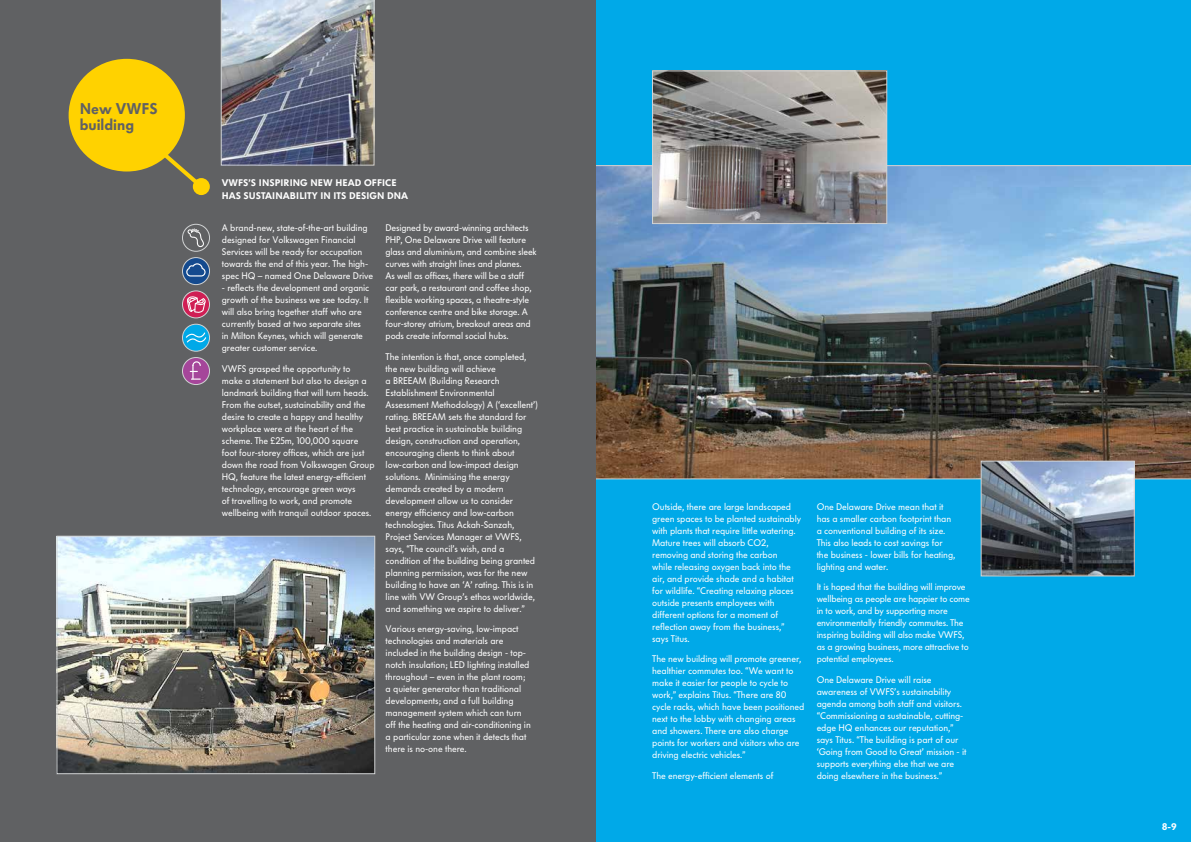
<style>
.page{position:relative;width:1191px;height:842px;background:#fff}
.page>*{position:absolute;margin:0;border:0;box-sizing:border-box;transform-origin:0 0}
.t1{font:900 15.4px/16px "VW Headline";color:#606163}
.t2{font:9.5px/12px "VW Headline";letter-spacing:-.01em;color:#fff}
.t3{font:900 9.5px "VW Headline";color:#fff}
</style>
<div class="page">
<div style="left:595px;top:0;width:596px;height:842px;background:#00a9e8"></div>
<img style="left:595px;top:165px;width:596px;height:314px">
<img style="left:982px;top:463px;width:150px;height:111px">
<div style="left:980px;top:461px;width:154px;height:115px;border:1px solid #d1d3d4"></div>
<img style="left:654px;top:73px;width:231px;height:149px">
<div style="left:652px;top:71px;width:235px;height:153px;border:1px solid #d1d3d4"></div>
<div style="left:0;top:0;width:595px;height:842px;background:#606163"></div>
<img style="left:221px;top:0;width:153px;height:165px">
<img style="left:59px;top:538px;width:314px;height:234px">
<div style="left:57px;top:536px;width:318px;height:238px;border:1px solid #d1d3d4"></div>
<svg style="left:182px;top:224px;width:27px;height:27px"></svg>
<svg style="left:187px;top:229px;width:17px;height:18px"></svg>
<div style="left:182px;top:224px;width:28px;height:28px;border:1px solid #d1d3d4;border-radius:50%"></div>
<svg style="left:182px;top:258px;width:27px;height:27px"></svg>
<svg style="left:186px;top:263px;width:20px;height:13px"></svg>
<div style="left:182px;top:257px;width:28px;height:28px;border:1px solid #d1d3d4;border-radius:50%"></div>
<svg style="left:182px;top:291px;width:27px;height:27px"></svg>
<svg style="left:186px;top:296px;width:20px;height:18px"></svg>
<div style="left:182px;top:291px;width:28px;height:27px;border:1px solid #d1d3d4;border-radius:50%"></div>
<div style="left:182px;top:357px;width:27px;height:27px;background:#a5469a;border-radius:50%"></div>
<svg style="left:190px;top:361px;width:11px;height:19px"></svg>
<div style="left:182px;top:357px;width:28px;height:28px;border:1px solid #d1d3d4;border-radius:50%"></div>
<div style="left:182px;top:324px;width:27px;height:27px;background:#00a9e8;border-radius:50%"></div>
<svg style="left:186px;top:332px;width:20px;height:11px"></svg>
<div style="left:182px;top:324px;width:28px;height:27px;border:1px solid #d1d3d4;border-radius:50%"></div>
<svg style="left:122px;top:122px;width:87px;height:72px"></svg>
<div style="left:69px;top:59px;width:116px;height:112px;background:#ffd200;border-radius:50%"></div>
<div style="left:193px;top:178px;width:17px;height:17px;background:#ffd200;border-radius:50%"></div>
<h1 class="t1" style="left:80px;top:100px;width:80px">NEW VWFS<br>BUILDING</h1>
<h1 class="t1" style="left:80px;top:106px;width:94px">CAN WE FIX IT?</h1>
<p class="t3" style="left:222px;top:177px;width:44px">VWFS’S INSPIRING</p>
<p class="t3" style="left:310px;top:177px;width:9px">NEW</p>
<p class="t3" style="left:335px;top:177px;width:8px">HEA</p>
<p class="t3" style="left:355px;top:177px;width:16px">D OFFICE</p>
<p class="t3" style="left:222px;top:190px;width:7px">HAS</p>
<p class="t3" style="left:243px;top:190px;width:7px">SUSTAINABILITY</p>
<p class="t3" style="left:320px;top:190px;width:42px">IN ITS DESIGN</p>
<p class="t3" style="left:387px;top:190px;width:23px">DNA</p>
<p class="t2" style="left:222px;top:222px;width:153px">A brand-new, state-of-the-art building designed for Volkswagen Financial Services will be ready for occupation towards the end of this year. The high&shy;spec HQ – named One Delaware Drive</p>
<p class="t2" style="left:222px;top:282px;width:149px">- reflects the development and organic growth of the business we see today. It will also bring together staff who are currently based at two separate sites in Milton Keynes, which will generate greater customer service.</p>
<p class="t2" style="left:222px;top:362px;width:154px">VWFS grasped the opportunity to<br>make a statement but also to design a landmark building that will turn heads.<br>From the outset, sustainability and the desire to create a happy and healthy workplace were at the heart of the scheme. The £25m, 100,000 square foot four-storey offices, which are just down the road from Volkswagen Group HQ, feature the latest energy-efficient technology, encourage green ways<br>of travelling to work, and promote wellbeing with tranquil outdoor spaces.</p>
<p class="t2" style="left:386px;top:222px;width:152px">Designed by award-winning architects PHP, One Delaware Drive will feature glass and aluminium, and combine sleek curves with straight lines and planes.<br>As well as offices, there will be a staff car park, a restaurant and coffee shop, flexible working spaces, a theatre-style conference centre and bike storage. A four-storey atrium, breakout areas and pods create informal social hubs.</p>
<p class="t2" style="left:386px;top:350px;width:142px">The intention is that, once completed, the new building will achieve<br>a BREE</p>
<p class="t2" style="left:386px;top:374px;width:154px;text-indent:27px">AM (Building Research<br>Establishment Environmental<br>Assessment Methodology) A (‘excellent’) rating. BREE</p>
<p class="t2" style="left:386px;top:410px;width:151px;text-indent:46px">AM sets the standard for best practice in sustainable building design, construction and operation, encouraging clients to think about low-carbon and low-impact design solutions. Minimising the energy demands created by a modern development allow us to consider energy efficiency and low-carbon technologies. Titus Ackah-Sanzah, Project Services Manager at VWFS, says, “The council’s wish, and a condition of the building being granted planning permission, was for the new building to have an ‘A’ rating. This is in line with VW Group’s ethos worldwide, and something we aspire to deliver.”</p>
<p class="t2" style="left:386px;top:623px;width:147px">Various energy-saving, low-impact technologies and materials are included in the building design - top&shy;notch insulation; LE D lighting installed throughout – even in the plant room; a quieter generator than traditional developments; and a full building management system which can turn off the heating and air-conditioning in a particular zone when it detects that there is no-one there.</p>
<p class="t2" style="left:652px;top:501px;width:150px">Outside, there are large landscaped green spaces to be planted sustainably with plants that require little watering.<br>Mature trees will absorb CO2, removing and storing the carbon<br>while releasing oxygen back into the air, and provide shade and a habitat for wildlife. “Creating relaxing places outside presents employees with different options for a moment of reflection away from the business,” says Titus.</p>
<p class="t2" style="left:652px;top:653px;width:154px">The new building will promote greener, healthier commutes too. “We want to make it easier for people to cycle to work,” explains Titus. “There are 80 cycle racks, which have been positioned next to the lobby with changing areas and showers. There are also charge points for workers and visitors who are driving electric vehicles.”</p>
<p class="t2" style="left:652px;top:770px;width:123px">The energy-efficient elements of</p>
<p class="t2" style="left:816px;top:501px;width:140px">One Delaware Drive mean that it has a smaller carbon footprint than a conventional building of its size.<br>This also leads to cost savings for the business - lower bills for heating, lighting and water.</p>
<p class="t2" style="left:816px;top:581px;width:155px">It is hoped that the building will improve wellbeing as people are happier to come in to work, and by supporting more environmentally friendly commutes. The inspiring building will also make VWFS, as a growing business, more attractive to potential employees.</p>
<p class="t2" style="left:816px;top:674px;width:151px">One Delaware Drive will raise awareness of VWFS’s sustainability agenda among both staff and visitors. “Commissioning a sustainable, cutting&shy;edge HQ enhances our reputation,” says Titus. “The building is part of our ‘Going from Good to Great’ mission - it supports everything else that we are doing elsewhere in the business.”</p>
<p class="t3" style="left:1161px;top:821px;width:17px">8-9</p>
</div>
